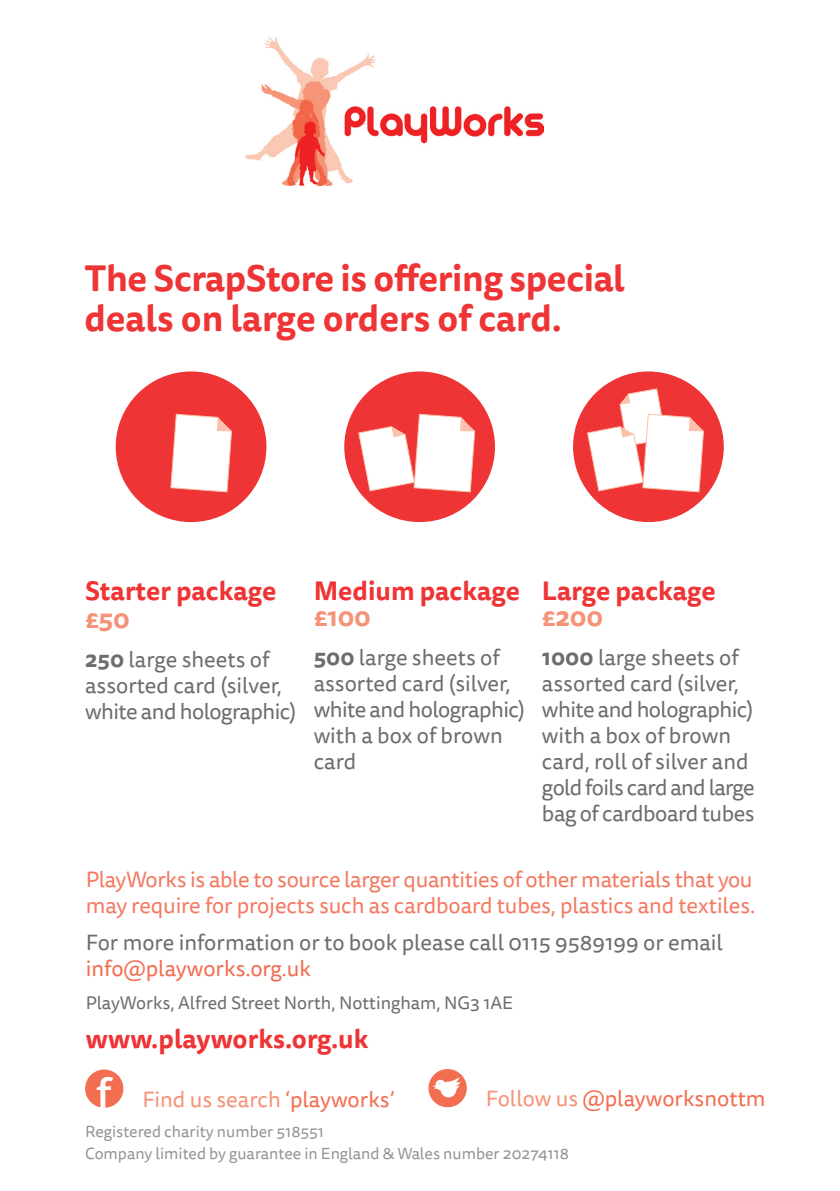
<style>
.page{position:relative;width:840px;height:1191px;background:#fff}
.page>*{position:absolute;margin:0;border:0;box-sizing:border-box;transform-origin:0 0}
.t1{font:600 42px "Open Sans";color:#fff}
.t2{font:700 36px/40px "Tisa Sans Pro";letter-spacing:-.01em;color:#ee3434}
.t3{font:700 26px "Tisa Sans Pro";color:#ee3434}
.t4{font:700 26px "Tisa Sans Pro";letter-spacing:-.01em;color:#f59378}
.t5{font:22px/26px "Tisa Sans Pro";color:#6c6d70}
.t6{font:22px/26px "Tisa Sans Pro";letter-spacing:-.02em;color:#6c6d70}
.t7{font:22px/26px "Tisa Sans Pro";letter-spacing:-.015em;color:#f37a62}
.t8{font:22px "Tisa Sans Pro";color:#f59378}
.t9{font:22px "Tisa Sans Pro";color:#f36d51}
.t10{font:18px "Tisa Sans Pro";color:#6c6d70}
.t11{font:16px "Tisa Sans Pro";color:#939598}
.s1{font-weight:700}
.s2{color:#f36d51}
.s3{color:#f59378}
</style>
<div class="page">
<img style="left:246px;top:37px;width:296px;height:148px">
<div style="left:85px;top:1069px;width:38px;height:38px;background:#f36e51;border-radius:50%"></div>
<div style="left:428px;top:1069px;width:38px;height:38px;background:#f36e51;border-radius:50%"></div>
<svg style="left:435px;top:1079px;width:10px;height:11px"></svg>
<div style="left:440px;top:1081px;width:16px;height:16px;background:#fff;border-radius:50%"></div>
<svg style="left:449px;top:1077px;width:11px;height:15px"></svg>
<svg style="left:433px;top:1083px;width:6px;height:6px"></svg>
<div style="left:116px;top:371px;width:150px;height:151px;background:#ee3435;border-radius:50%"></div>
<svg style="left:170px;top:413px;width:62px;height:80px;background:#fbdad9"></svg>
<div style="left:344px;top:371px;width:150px;height:151px;background:#ee3435;border-radius:50%"></div>
<svg style="left:357px;top:413px;width:118px;height:80px"></svg>
<div style="left:572px;top:371px;width:151px;height:151px;background:#ee3435;border-radius:50%"></div>
<svg style="left:586px;top:388px;width:118px;height:105px"></svg>
<p class="t2" style="left:84px;top:258px;width:542px">The ScrapStore is offering special deals on large orders of card.</p>
<p class="t3" style="left:85px;top:572px;width:193px">Starter package</p>
<p class="t4" style="left:85px;top:600px;width:46px">£50</p>
<p class="t5" style="left:85px;top:647px;width:213px"><span class="s1">250</span> large sheets of assorted card (silver, white and holographic)</p>
<p class="t3" style="left:313px;top:572px;width:208px">Medium package</p>
<p class="t4" style="left:313px;top:598px;width:59px">£100</p>
<p class="t5" style="left:313px;top:645px;width:213px"><span class="s1">500</span> large sheets of assorted card (silver, white and holographic) with a box of brown card</p>
<p class="t3" style="left:541px;top:572px;width:175px">Large package</p>
<p class="t4" style="left:541px;top:598px;width:63px">£200</p>
<p class="t6" style="left:541px;top:645px;width:214px"><span class="s1">1000</span> large sheets of assorted card (silver, white and holographic) with a box of brown card, roll of silver and gold foils card and large bag of cardboard tubes</p>
<p class="t7" style="left:86px;top:866px;width:670px">PlayWorks is able to source larger quantities of other materials that you may require for projects such as cardboard tubes, plastics and textiles.</p>
<p class="t5" style="left:86px;top:929px;width:638px">For more information or to book please call 0115 9589199 or email <span class="s2">info@playworks.org.uk</span></p>
<p class="t10" style="left:86px;top:990px;width:428px">PlayWorks, Alfred Street North, Nottingham, NG3 1AE</p>
<p class="t3" style="left:86px;top:1019px;width:284px">www.playworks.org.uk</p>
<p class="t1" style="left:96px;top:1064px;width:17px">f</p>
<p class="t8" style="left:142px;top:1084px;width:253px">Find us search <span class="s2">‘playworks’</span></p>
<p class="t9" style="left:485px;top:1083px;width:281px"><span class="s3">Follow us</span> @playworksnottm</p>
<p class="t11" style="left:85px;top:1120px;width:240px">Registered charity number 518551</p>
<p class="t11" style="left:85px;top:1143px;width:485px">Company limited by guarantee in England &amp; Wales number 20274118</p>
</div>
